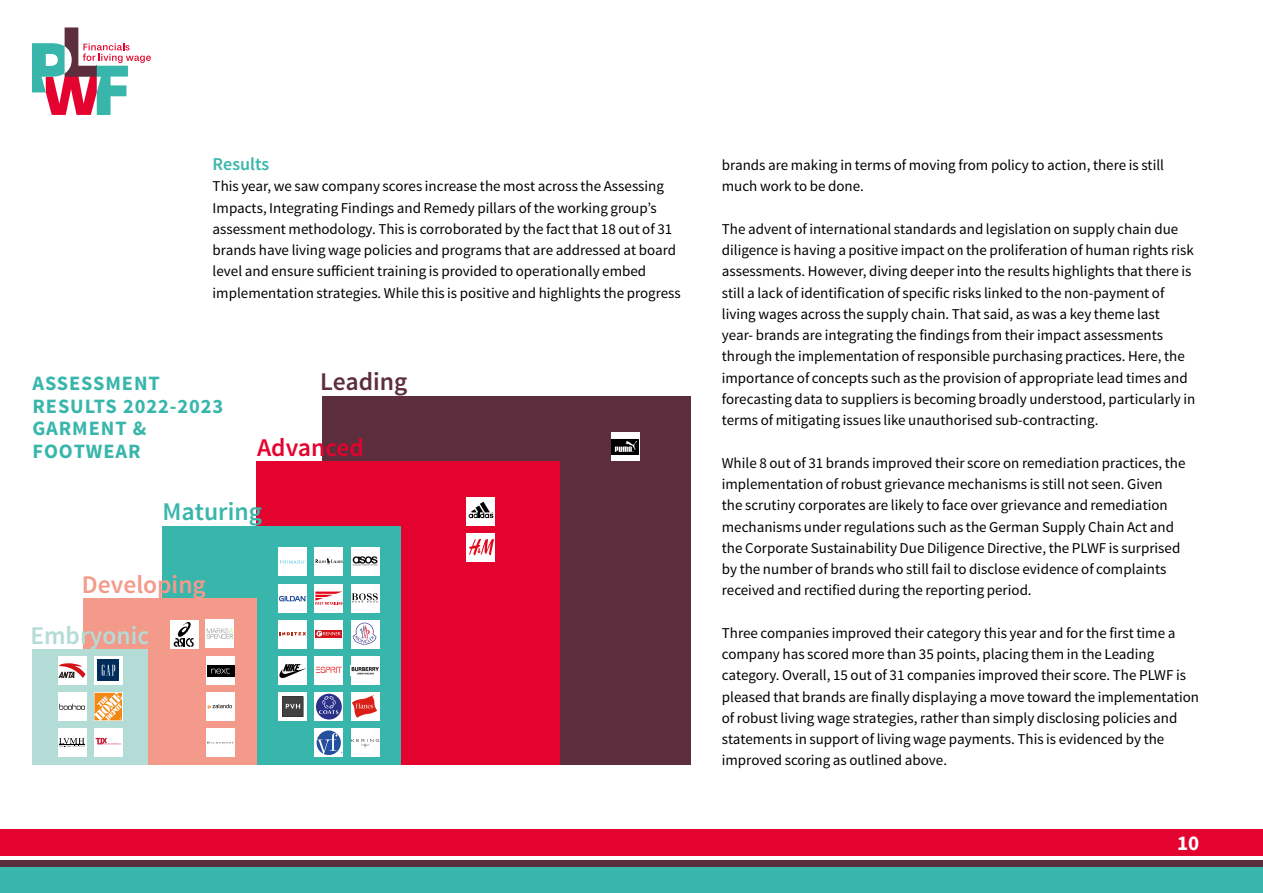
<style>
.page{position:relative;width:1263px;height:893px;background:#fff}
.page>*{position:absolute;margin:0;border:0;box-sizing:border-box;transform-origin:0 0}
.t1{font:600 25.5px "Source Sans Pro";color:#f39a8b}
.t2{font:600 25.5px "Source Sans Pro";color:#b3dcd6}
.t3{font:600 25.5px "Source Sans Pro";color:#38b6ab}
.t4{font:600 25.5px "Source Sans Pro";color:#e4032e}
.t5{font:600 25.5px "Source Sans Pro";color:#5c2e3e}
.t6{font:700 21px "Source Sans Pro";color:#fff}
.t7{font:700 20.4px/22.5px "Source Sans Pro";letter-spacing:.045em;color:#38b6ab}
._1e_tussenkop{font:600 18px "Source Sans Pro";color:#38b6ab}
.brood{font:15px/21.3px "Source Sans Pro";color:#000}
</style>
<div class="page">
<div style="left:0;top:829px;width:1263px;height:27px;background:#e4032e"></div>
<div style="left:0;top:866px;width:1263px;height:27px;background:#38b6ab"></div>
<div style="left:0;top:860px;width:1263px;height:6px;background:#5b2e3e"></div>
<svg style="left:32px;top:27px;width:119px;height:88px"></svg>
<div style="left:322px;top:396px;width:368px;height:368px;background:#5c2e3e"></div>
<div style="left:257px;top:461px;width:303px;height:303px;background:#e4032e"></div>
<div style="left:162px;top:526px;width:239px;height:238px;background:#38b6ab"></div>
<div style="left:83px;top:598px;width:174px;height:166px;background:#f39a8b"></div>
<div style="left:32px;top:649px;width:116px;height:115px;background:#b3dcd6"></div>
<div style="left:205px;top:619px;width:29px;height:29px;background:#fff"></div>
<svg style="left:207px;top:628px;width:26px;height:11px"></svg>
<div style="left:466px;top:533px;width:29px;height:29px;background:#fff"></div>
<svg style="left:469px;top:538px;width:25px;height:18px"></svg>
<div style="left:278px;top:656px;width:29px;height:29px;background:#fff"></div>
<svg style="left:279px;top:664px;width:27px;height:14px"></svg>
<div style="left:278px;top:620px;width:29px;height:29px;background:#fff"></div>
<svg style="left:279px;top:632px;width:27px;height:3px"></svg>
<div style="left:611px;top:432px;width:29px;height:29px;background:#fff"></div>
<svg style="left:612px;top:439px;width:27px;height:16px"></svg>
<div style="left:94px;top:656px;width:29px;height:29px;background:#fff"></div>
<svg style="left:97px;top:659px;width:1px;height:22px"></svg>
<div style="left:98px;top:659px;width:21px;height:22px;background:#002c5c"></div>
<svg style="left:102px;top:665px;width:13px;height:11px"></svg>
<div style="left:314px;top:620px;width:29px;height:29px;background:#fff"></div>
<div style="left:316px;top:630px;width:26px;height:7px;background:#d41217"></div>
<svg style="left:316px;top:631px;width:25px;height:5px"></svg>
<div style="left:170px;top:620px;width:29px;height:29px;background:#fff"></div>
<svg style="left:174px;top:622px;width:20px;height:25px"></svg>
<div style="left:314px;top:728px;width:29px;height:29px;background:#fff"></div>
<svg style="left:317px;top:730px;width:25px;height:25px"></svg>
<svg style="left:314px;top:692px;width:29px;height:29px"></svg>
<div style="left:316px;top:694px;width:26px;height:25px;background:#2b3089;border-radius:50%"></div>
<svg style="left:319px;top:696px;width:19px;height:18px"></svg>
<div style="left:58px;top:728px;width:29px;height:29px;background:#fff"></div>
<div style="left:58px;top:656px;width:29px;height:29px;background:#fff"></div>
<div style="left:278px;top:692px;width:29px;height:29px;background:#fff"></div>
<svg style="left:283px;top:696px;width:20px;height:21px"></svg>
<div style="left:351px;top:584px;width:28px;height:29px;background:#fff"></div>
<div style="left:314px;top:584px;width:29px;height:29px;background:#fff"></div>
<div style="left:351px;top:692px;width:28px;height:29px;background:#fff"></div>
<svg style="left:352px;top:593px;width:26px;height:9px"></svg>
<div style="left:351px;top:728px;width:28px;height:29px;background:#fff"></div>
<svg style="left:351px;top:739px;width:28px;height:9px"></svg>
<div style="left:206px;top:656px;width:29px;height:29px;background:#fff"></div>
<div style="left:207px;top:665px;width:27px;height:12px;background:#000"></div>
<svg style="left:211px;top:668px;width:19px;height:6px"></svg>
<div style="left:314px;top:547px;width:29px;height:29px;background:#fff"></div>
<svg style="left:315px;top:557px;width:28px;height:8px"></svg>
<div style="left:351px;top:656px;width:28px;height:29px;background:#fff"></div>
<img style="left:351px;top:667px;width:28px;height:8px">
<div style="left:278px;top:547px;width:29px;height:29px;background:#fff"></div>
<svg style="left:280px;top:560px;width:25px;height:4px"></svg>
<div style="left:58px;top:692px;width:29px;height:29px;background:#fff"></div>
<svg style="left:59px;top:704px;width:26px;height:6px"></svg>
<svg style="left:94px;top:692px;width:29px;height:29px"></svg>
<svg style="left:94px;top:693px;width:28px;height:27px"></svg>
<svg style="left:59px;top:738px;width:26px;height:9px"></svg>
<div style="left:206px;top:692px;width:29px;height:29px;background:#fff"></div>
<svg style="left:207px;top:704px;width:25px;height:4px"></svg>
<div style="left:351px;top:620px;width:28px;height:29px;background:#fff"></div>
<svg style="left:352px;top:622px;width:25px;height:23px"></svg>
<svg style="left:315px;top:592px;width:28px;height:13px"></svg>
<svg style="left:352px;top:695px;width:25px;height:23px"></svg>
<div style="left:278px;top:584px;width:29px;height:29px;background:#fff"></div>
<svg style="left:279px;top:596px;width:28px;height:5px"></svg>
<div style="left:314px;top:656px;width:29px;height:29px;background:#fff"></div>
<svg style="left:316px;top:667px;width:26px;height:6px"></svg>
<div style="left:351px;top:547px;width:28px;height:29px;background:#fff"></div>
<svg style="left:353px;top:556px;width:24px;height:10px"></svg>
<div style="left:466px;top:497px;width:29px;height:29px;background:#fff"></div>
<svg style="left:469px;top:502px;width:24px;height:16px"></svg>
<div style="left:94px;top:728px;width:29px;height:29px;background:#fff"></div>
<svg style="left:96px;top:738px;width:26px;height:7px"></svg>
<svg style="left:58px;top:663px;width:28px;height:15px"></svg>
<div style="left:206px;top:728px;width:29px;height:29px;background:#fff"></div>
<svg style="left:207px;top:742px;width:27px;height:1px"></svg>
<p class="_1e_tussenkop" style="left:213px;top:153px;width:58px">Results</p>
<p class="brood" style="left:213px;top:176px;width:470px">This year, we saw company scores increase the most across the Assessing Impacts, Integrating Findings and Remedy pillars of the working group’s assessment methodology. This is corroborated by the fact that 18 out of 31 brands have living wage policies and programs that are addressed at board level and ensure sufficient training is provided to operationally embed implementation strategies. While this is positive and highlights the progress</p>
<p class="t7" style="left:32px;top:373px;width:192px">ASSESSMENT<br>RESULTS 2022-2023<br>GARMENT &amp;<br>FOOTWEAR</p>
<p class="t5" style="left:320px;top:366px;width:89px">Leading</p>
<p class="t4" style="left:257px;top:432px;width:108px">Advanced</p>
<p class="t3" style="left:162px;top:496px;width:101px">Maturing</p>
<p class="t1" style="left:82px;top:569px;width:126px">Developing</p>
<p class="t2" style="left:30px;top:619px;width:120px">Embryonic</p>
<p class="brood" style="left:722px;top:155px;width:444px">brands are making in terms of moving from policy to action, there is still much work to be done.</p>
<p class="brood" style="left:722px;top:218px;width:475px">The advent of international standards and legislation on supply chain due diligence is having a positive impact on the proliferation of human rights risk assessments. However, diving deeper into the results highlights that there is still a lack of identification of specific risks linked to the non-payment of living wages across the supply chain. That said, as was a key theme last<br>year- brands are integrating the findings from their impact assessments through the implementation of responsible purchasing practices. Here, the importance of concepts such as the provision of appropriate lead times and forecasting data to suppliers is becoming broadly understood, particularly in terms of mitigating issues like unauthorised sub-contracting.</p>
<p class="brood" style="left:722px;top:452px;width:465px">While 8 out of 31 brands improved their score on remediation practices, the implementation of robust grievance mechanisms is still not seen. Given the scrutiny corporates are likely to face over grievance and remediation mechanisms under regulations such as the German Supply Chain Act and the Corporate Sustainability Due Diligence Directive, the PLWF is surprised by the number of brands who still fail to disclose evidence of complaints received and rectified during the reporting period.</p>
<p class="brood" style="left:722px;top:622px;width:479px">Three companies improved their category this year and for the first time a company has scored more than 35 points, placing them in the Leading category. Overall, 15 out of 31 companies improved their score. The PLWF is pleased that brands are finally displaying a move toward the implementation of robust living wage strategies, rather than simply disclosing policies and statements in support of living wage payments. This is evidenced by the improved scoring as outlined above.</p>
<h2 class="t6" style="left:1177px;top:830px;width:24px">10</h2>
</div>
